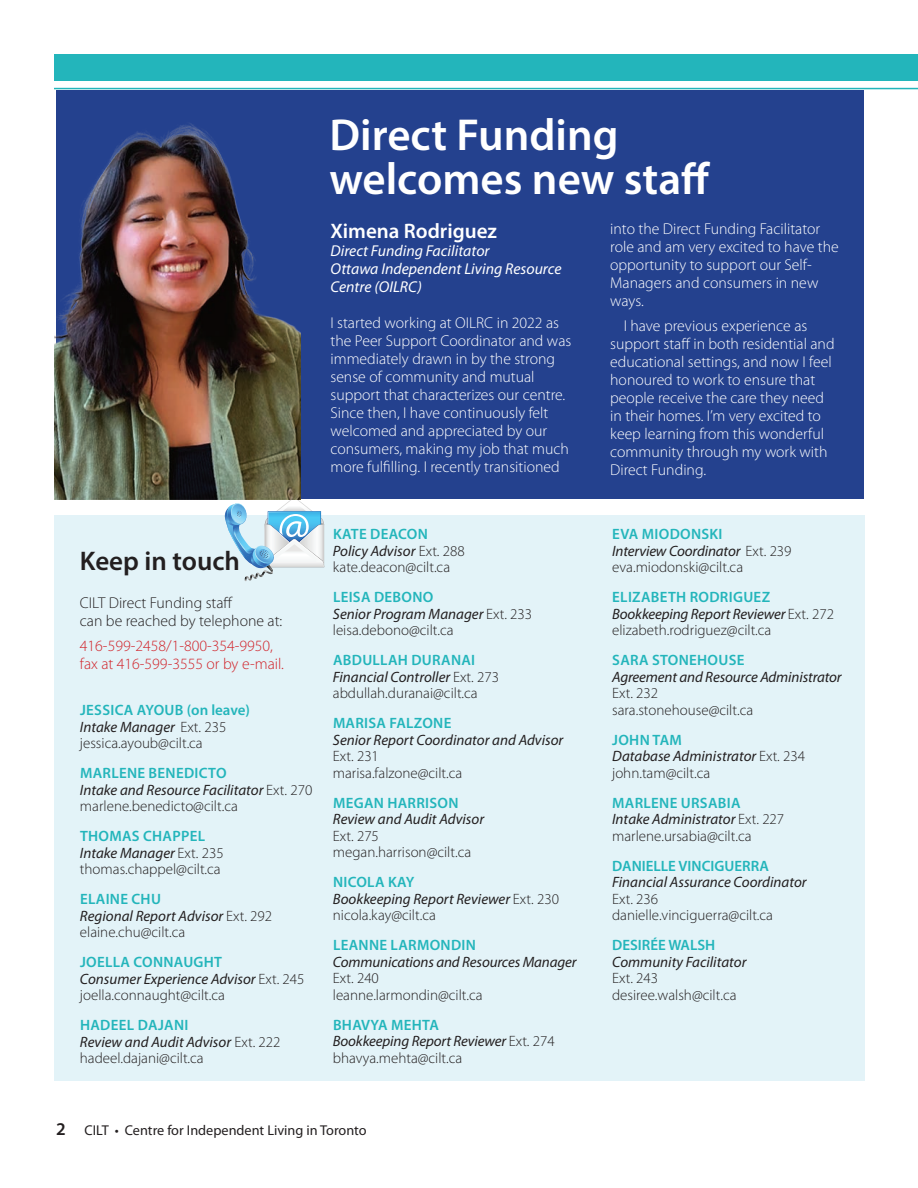
<style>
.page{position:relative;width:918px;height:1188px;background:#fff}
.page>*{position:absolute;margin:0;border:0;box-sizing:border-box;transform-origin:0 0}
.t1{font:600 45px/43.5px "Myriad Pro";color:#fff}
.t2{font:600 27px "Myriad Pro";color:#231f20}
.t3{font:600 21px "Myriad Pro";color:#fff}
.t4{font:600 18px "Myriad Pro";color:#231f20}
.t5{font:300 15.75px/18px "Myriad Pro";color:#fff}
.t6{font:italic 15.75px/18px "Myriad Pro";color:#fff}
.t7{font:300 15.75px/18px "Myriad Pro";color:#d1232a}
.t8{font:300 15.75px/18px "Myriad Pro";color:#231f20}
.t9{font:italic 15px "Myriad Pro";color:#231f20}
.t10{font:300 15px "Myriad Pro";color:#231f20}
.t11{font:600 15px "Myriad Pro";letter-spacing:.02em;color:#23b5bb}
.t12{font:600 15px "Myriad Pro";color:#23b5bb}
.t13{font:14.25px "Myriad Pro";color:#231f20}
.s1{font-weight:300;font-style:normal}
</style>
<div class="page">
<div style="left:54px;top:54px;width:864px;height:27px;background:#23b5bb"></div>
<hr style="left:54px;top:88px;width:864px;height:1px;background:#23b5bb">
<div style="left:56px;top:91px;width:808px;height:408px;background:#24418e"></div>
<div style="left:54px;top:515px;width:810px;height:566px;background:#e3f3f8"></div>
<svg style="left:224px;top:497px;width:100px;height:84px"></svg>
<img style="left:54px;top:123px;width:246px;height:377px">
<h2 class="t1" style="left:329px;top:112px;width:382px">Direct Funding welcomes new staff</h2>
<h3 class="t3" style="left:330px;top:218px;width:168px">Ximena Rodriguez</h3>
<p class="t6" style="left:330px;top:242px;width:161px">Direct Funding Facilitator</p>
<p class="t6" style="left:330px;top:260px;width:233px">Ottawa Independent Living Resource<br>Centre (OILRC)</p>
<p class="t5" style="left:330px;top:314px;width:242px">I started working at OILRC in 2022 as the Peer Support Coordinator and was immediately drawn in by the strong sense of community and mutual support that characterizes our centre.<br>Since then, I have continuously felt welcomed and appreciated by our consumers, making my job that much more fulfilling. I recently transitioned</p>
<p class="t5" style="left:610px;top:220px;width:230px">into the Direct Funding Facilitator role and am very excited to have the opportunity to support our Self-<br>Managers and consumers in new ways.</p>
<p class="t5" style="left:610px;top:317px;width:226px;text-indent:13px">I have previous experience as support staff in both residential and educational settings, and now I feel honoured to work to ensure that people receive the care they need in their homes. I’m very excited to keep learning from this wonderful community through my work with<br>Direct Funding.</p>
<h2 class="t2" style="left:80px;top:544px;width:162px">Keep in touch</h2>
<p class="t8" style="left:80px;top:594px;width:204px">CILT Direct Funding staff<br>can be reached by telephone at:</p>
<p class="t7" style="left:80px;top:637px;width:206px">416-599-2458/1-800-354-9950, fax at 416-599-3555 or by e-mail.</p>
<p class="t11" style="left:80px;top:701px;width:172px">JESSICA AYOUB (on leave)</p>
<p class="t9" style="left:80px;top:718px;width:148px">Intake Manager <span class="s1">Ext. 235</span></p>
<p class="t10" style="left:80px;top:734px;width:124px">jessica.ayoub@cilt.ca</p>
<p class="t11" style="left:80px;top:764px;width:148px">MARLENE BENEDICTO</p>
<p class="t9" style="left:80px;top:781px;width:234px">Intake and Resource Facilitator <span class="s1">Ext. 270</span></p>
<p class="t10" style="left:80px;top:797px;width:159px">marlene.benedicto@cilt.ca</p>
<p class="t11" style="left:80px;top:827px;width:127px">THOMAS CHAPPEL</p>
<p class="t9" style="left:80px;top:844px;width:145px">Intake Manager <span class="s1">Ext. 235</span></p>
<p class="t10" style="left:80px;top:860px;width:142px">thomas.chappel@cilt.ca</p>
<p class="t11" style="left:80px;top:890px;width:82px">ELAINE CHU</p>
<p class="t9" style="left:80px;top:907px;width:194px">Regional Report Advisor <span class="s1">Ext. 292</span></p>
<p class="t10" style="left:80px;top:923px;width:107px">elaine.chu@cilt.ca</p>
<p class="t11" style="left:80px;top:953px;width:144px">JOELLA CONNAUGHT</p>
<p class="t9" style="left:80px;top:970px;width:226px">Consumer Experience Advisor <span class="s1">Ext. 245</span></p>
<p class="t10" style="left:80px;top:986px;width:147px">joella.connaught@cilt.ca</p>
<p class="t11" style="left:80px;top:1016px;width:110px">HADEEL DAJANI</p>
<p class="t9" style="left:80px;top:1033px;width:202px">Review and Audit Advisor <span class="s1">Ext. 222</span></p>
<p class="t10" style="left:80px;top:1049px;width:125px">hadeel.dajani@cilt.ca</p>
<p class="t11" style="left:333px;top:525px;width:96px">KATE DEACON</p>
<p class="t9" style="left:333px;top:542px;width:133px">Policy Advisor <span class="s1">Ext. 288</span></p>
<p class="t10" style="left:333px;top:558px;width:119px">kate.deacon@cilt.ca</p>
<p class="t11" style="left:333px;top:588px;width:102px">LEISA DEBONO</p>
<p class="t9" style="left:333px;top:605px;width:201px">Senior Program Manager <span class="s1">Ext. 233</span></p>
<p class="t10" style="left:333px;top:621px;width:122px">leisa.debono@cilt.ca</p>
<p class="t11" style="left:333px;top:651px;width:144px">ABDULLAH DURANAI</p>
<p class="t9" style="left:333px;top:668px;width:168px">Financial Controller <span class="s1">Ext. 273</span></p>
<p class="t10" style="left:333px;top:684px;width:146px">abdullah.duranai@cilt.ca</p>
<p class="t11" style="left:333px;top:714px;width:120px">MARISA FALZONE</p>
<p class="t9" style="left:333px;top:731px;width:232px">Senior Report Coordinator and Advisor</p>
<p class="t10" style="left:333px;top:747px;width:48px">Ext. 231</p>
<p class="t10" style="left:333px;top:764px;width:131px">marisa.falzone@cilt.ca</p>
<p class="t11" style="left:333px;top:793px;width:127px">MEGAN HARRISON</p>
<p class="t9" style="left:333px;top:810px;width:153px">Review and Audit Advisor</p>
<p class="t10" style="left:333px;top:827px;width:48px">Ext. 275</p>
<p class="t10" style="left:333px;top:843px;width:140px">megan.harrison@cilt.ca</p>
<p class="t11" style="left:333px;top:873px;width:83px">NICOLA KAY</p>
<p class="t9" style="left:333px;top:890px;width:228px">Bookkeeping Report Reviewer <span class="s1">Ext. 230</span></p>
<p class="t10" style="left:333px;top:906px;width:105px">nicola.kay@cilt.ca</p>
<p class="t11" style="left:333px;top:936px;width:144px">LEANNE LARMONDIN</p>
<p class="t9" style="left:333px;top:953px;width:245px">Communications and Resources Manager</p>
<p class="t10" style="left:333px;top:969px;width:48px">Ext. 240</p>
<p class="t10" style="left:333px;top:986px;width:151px">leanne.larmondin@cilt.ca</p>
<p class="t11" style="left:333px;top:1015px;width:107px">BHAVYA MEHTA</p>
<p class="t9" style="left:333px;top:1032px;width:223px">Bookkeeping Report Reviewer <span class="s1">Ext. 274</span></p>
<p class="t10" style="left:333px;top:1049px;width:131px">bhavya.mehta@cilt.ca</p>
<p class="t11" style="left:612px;top:525px;width:112px">EVA MIODONSKI</p>
<p class="t9" style="left:612px;top:542px;width:181px">Interview Coordinator <span class="s1">Ext. 239</span></p>
<p class="t10" style="left:612px;top:558px;width:133px">eva.miodonski@cilt.ca</p>
<p class="t11" style="left:612px;top:588px;width:159px">ELIZABETH RODRIGUEZ</p>
<p class="t9" style="left:612px;top:605px;width:223px">Bookkeeping Report Reviewer <span class="s1">Ext. 272</span></p>
<p class="t10" style="left:612px;top:621px;width:161px">elizabeth.rodriguez@cilt.ca</p>
<p class="t11" style="left:612px;top:651px;width:134px">SARA STONEHOUSE</p>
<p class="t9" style="left:612px;top:668px;width:231px">Agreement and Resource Administrator</p>
<p class="t10" style="left:612px;top:684px;width:48px">Ext. 232</p>
<p class="t10" style="left:612px;top:701px;width:143px">sara.stonehouse@cilt.ca</p>
<p class="t11" style="left:612px;top:730px;width:71px">JOHN TAM</p>
<p class="t9" style="left:612px;top:747px;width:195px">Database Administrator <span class="s1">Ext. 234</span></p>
<p class="t10" style="left:612px;top:764px;width:100px">john.tam@cilt.ca</p>
<p class="t11" style="left:612px;top:793px;width:130px">MARLENE URSABIA</p>
<p class="t9" style="left:612px;top:810px;width:174px">Intake Administrator <span class="s1">Ext. 227</span></p>
<p class="t10" style="left:612px;top:827px;width:141px">marlene.ursabia@cilt.ca</p>
<p class="t12" style="left:612px;top:856px;width:158px">DANIELLE VINCIGUERRA</p>
<p class="t9" style="left:612px;top:873px;width:196px">Financial Assurance Coordinator</p>
<p class="t10" style="left:612px;top:890px;width:48px">Ext. 236</p>
<p class="t10" style="left:612px;top:906px;width:162px">danielle.vinciguerra@cilt.ca</p>
<p class="t12" style="left:612px;top:936px;width:105px">DESIRÉE WALSH</p>
<p class="t9" style="left:612px;top:953px;width:136px">Community Facilitator</p>
<p class="t10" style="left:612px;top:969px;width:48px">Ext. 243</p>
<p class="t10" style="left:612px;top:986px;width:126px">desiree.walsh@cilt.ca</p>
<p class="t4" style="left:56px;top:1117px;width:11px">2</p>
<p class="t13" style="left:85px;top:1121px;width:284px">CILT • Centre for Independent Living in Toronto</p>
</div>
